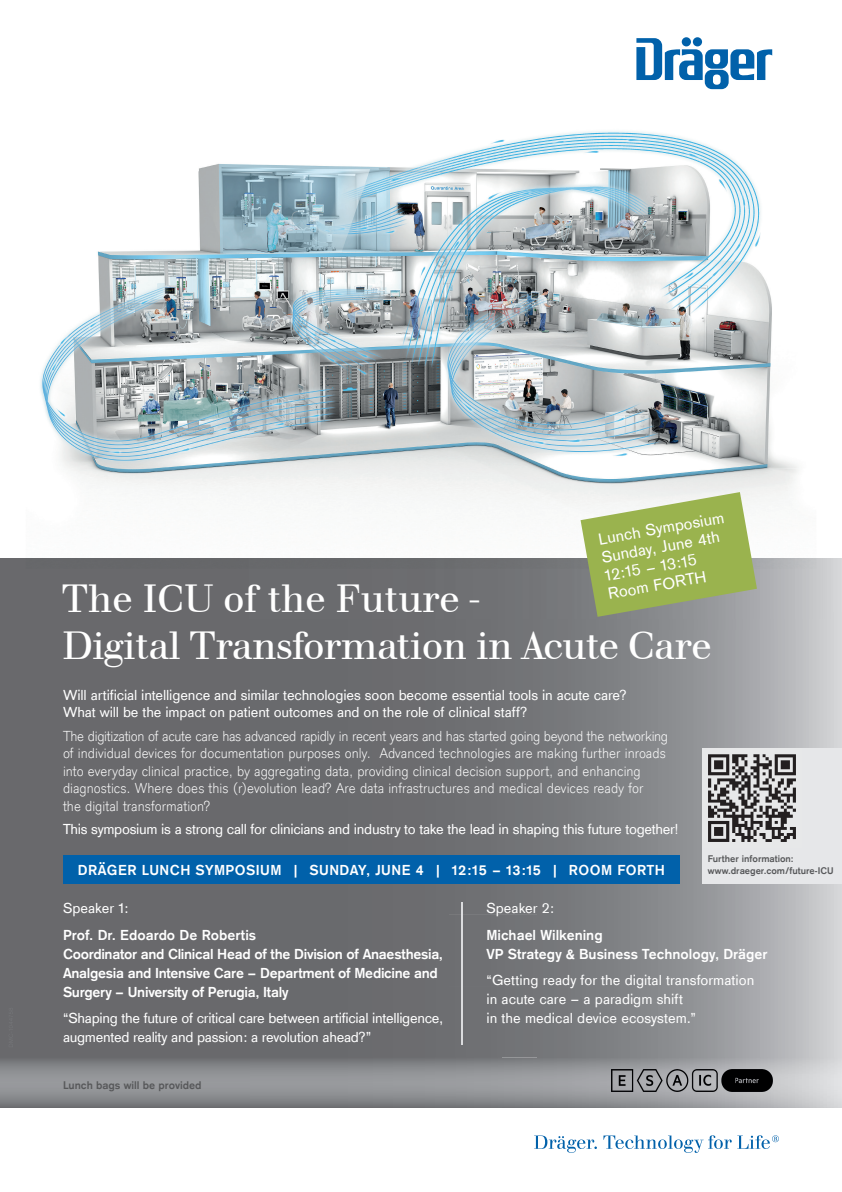
<style>
.page{position:relative;width:842px;height:1192px;background:#fff}
.page>*{position:absolute;margin:0;border:0;box-sizing:border-box;transform-origin:0 0}
.t1{font:41px/46.5px "Draeger Walbaum";letter-spacing:-.01em;color:#fff}
.t2{font:16.8px/18.5px "Draeger Sans";color:#fff}
.t3{font:15px/19px "Draeger Sans";letter-spacing:-.01em;color:#fff}
.t4{font:300 15px/17.5px "Draeger Sans";color:#fff}
.t5{font:700 15px/19px "Draeger Sans";letter-spacing:-.015em;color:#fff}
.t6{font:700 15px "Draeger Sans";letter-spacing:.03em;color:#fff}
.t7{font:700 11.5px "Draeger Sans";color:#57585a}
.t8{font:700 10px/12px "Draeger Sans";letter-spacing:-.005em;color:#57585a}
</style>
<div class="page">
<img style="left:10px;top:131px;width:822px;height:487px">
<img style="left:0;top:629px;width:806px;height:429px">
<div style="left:0;top:611px;width:376px;height:18px;background:#69696c"></div>
<img style="left:0;top:558px;width:10px;height:54px">
<svg style="left:636px;top:38px;width:136px;height:51px"></svg>
<svg style="left:534px;top:1136px;width:63px;height:17px"></svg>
<svg style="left:603px;top:1135px;width:176px;height:18px"></svg>
<div style="left:63px;top:855px;width:617px;height:28px;background:#0161aa"></div>
<svg style="left:580px;top:492px;width:177px;height:125px;background:#a5b76f"></svg>
<img style="left:0;top:1058px;width:627px;height:49px">
<img style="left:627px;top:1058px;width:215px;height:16px">
<img style="left:770px;top:1074px;width:72px;height:33px">
<img style="left:612px;top:1070px;width:160px;height:22px">
<img style="left:9px;top:1008px;width:4px;height:39px">
<img style="left:461px;top:902px;width:1px;height:142px">
<div style="left:702px;top:748px;width:140px;height:135px;background:#e6e7e9"></div>
<img style="left:708px;top:754px;width:88px;height:88px">
<p class="t2" style="left:597px;top:529px;width:129px;rotate:-10deg">Lunch Symposium<br>Sunday, June 4th<br>12:15 – 13:15<br>Room FORTH</p>
<h1 class="t1" style="left:62px;top:576px;width:651px">The ICU of the Future -<br>Digital Transformation in Acute Care</h1>
<p class="t3" style="left:63px;top:685px;width:565px;line-height:17.5px">Will artificial intelligence and similar technologies soon become essential tools in acute care?<br>What will be the impact on patient outcomes and on the role of clinical staff?</p>
<p class="t4" style="left:63px;top:726px;width:607px">The digitization of acute care has advanced rapidly in recent years and has started going beyond the networking of individual devices for documentation purposes only. Advanced technologies are making further inroads into everyday clinical practice, by aggregating data, providing clinical decision support, and enhancing diagnostics. Where does this (r)evolution lead? Are data infrastructures and medical devices ready for<br>the digital transformation?</p>
<p class="t3" style="left:63px;top:819px;width:617px">This symposium is a strong call for clinicians and industry to take the lead in shaping this future together!</p>
<p class="t8" style="left:708px;top:852px;width:127px">Further information: www.draeger.com/future-ICU</p>
<p class="t6" style="left:78px;top:860px;width:588px">DRÄGER LUNCH SYMPOSIUM | SUNDAY, JUNE 4 | 12:15 – 13:15 | ROOM FORTH</p>
<p class="t3" style="left:63px;top:897px;width:67px">Speaker 1:</p>
<p class="t5" style="left:63px;top:925px;width:382px">Prof. Dr. Edoardo De Robertis<br>Coordinator and Clinical Head of the Division of Anaesthesia, Analgesia and Intensive Care – Department of Medicine and Surgery – University of Perugia, Italy</p>
<p class="t3" style="left:63px;top:1008px;width:382px">“Shaping the future of critical care between artificial intelligence, augmented reality and passion: a revolution ahead?”</p>
<p class="t3" style="left:486px;top:897px;width:69px">Speaker 2:</p>
<p class="t5" style="left:486px;top:925px;width:283px">Michael Wilkening<br>VP Strategy &amp; Business Technology, Dräger</p>
<p class="t3" style="left:486px;top:970px;width:269px">“Getting ready for the digital transformation in acute care – a paradigm shift<br>in the medical device ecosystem.”</p>
<p class="t7" style="left:63px;top:1078px;width:140px">Lunch bags will be provided</p>
</div>
